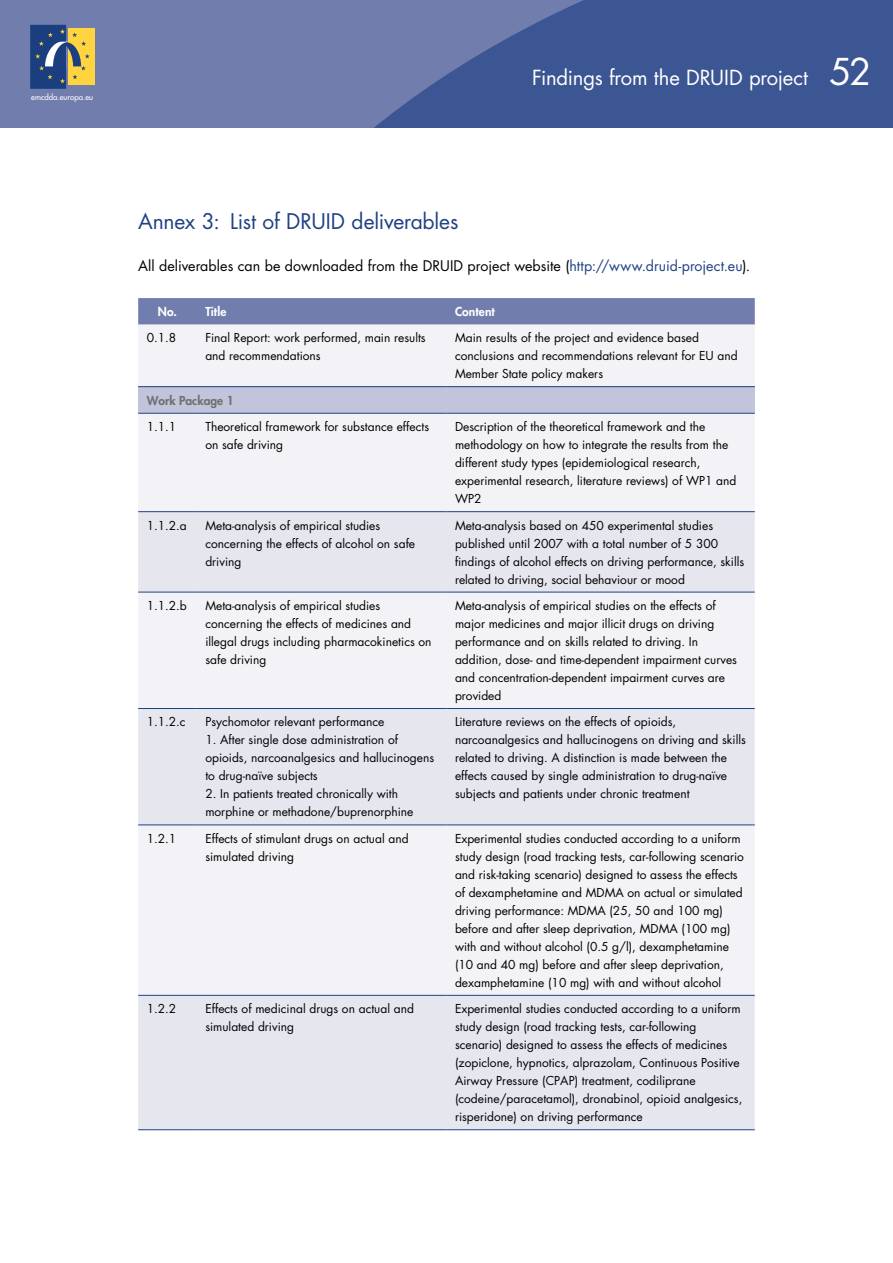
<style>
.page{position:relative;width:893px;height:1263px;background:#fff}
.page>*{position:absolute;margin:0;border:0;box-sizing:border-box;transform-origin:0 0}
._02-Titulo2{font:21px "Futura";letter-spacing:-.01em;color:#204184}
.t1{font:20.25px "Futura";letter-spacing:-.01em;color:#fff}
._04-Texto_general{font:14.25px "Futura";letter-spacing:.005em;color:#000}
._12-Texto_tabla{font:12px/18px "Futura";color:#000}
._11-Cabecera_tabla{font:800 12px "Futura";letter-spacing:.01em;color:#fff}
._12-Texto_tabla-2{font:800 12px "Futura";color:#6f6f6f}
.t2{font:7.8px "Futura";color:#fff}
.s1{font-size:36px}
.s2{color:#204184}
</style>
<div class="page">
<div style="left:0;top:0;width:893px;height:128px;background:#717dad"></div>
<svg style="left:61px;top:0;width:832px;height:128px;fill:#3c5593"></svg>
<div style="left:68px;top:29px;width:26px;height:56px;background:#ffd43f"></div>
<svg style="left:30px;top:25px;width:60px;height:64px"></svg>
<svg style="left:138px;top:298px;width:617px;height:27px;background:#747fae"></svg>
<div style="left:139px;top:325px;width:615px;height:186px;background:#f3f3f7"></div>
<div style="left:138px;top:387px;width:617px;height:26px;background:#c1c4da"></div>
<svg style="left:138px;top:512px;width:617px;height:617px;fill:#e6e6ef"></svg>
<hr style="left:138px;top:386px;width:59px;height:1px;background:#204184">
<hr style="left:197px;top:386px;width:249px;height:1px;background:#204184">
<hr style="left:446px;top:386px;width:309px;height:1px;background:#204184">
<hr style="left:138px;top:413px;width:59px;height:1px;background:#204184">
<hr style="left:197px;top:413px;width:249px;height:1px;background:#204184">
<hr style="left:446px;top:413px;width:309px;height:1px;background:#204184">
<hr style="left:138px;top:511px;width:59px;height:1px;background:#204184">
<hr style="left:197px;top:511px;width:249px;height:1px;background:#204184">
<hr style="left:446px;top:511px;width:309px;height:1px;background:#204184">
<hr style="left:138px;top:592px;width:59px;height:1px;background:#204184">
<hr style="left:197px;top:592px;width:249px;height:1px;background:#204184">
<hr style="left:446px;top:592px;width:309px;height:1px;background:#204184">
<hr style="left:138px;top:708px;width:59px;height:1px;background:#204184">
<hr style="left:197px;top:708px;width:249px;height:1px;background:#204184">
<hr style="left:446px;top:708px;width:309px;height:1px;background:#204184">
<hr style="left:138px;top:824px;width:59px;height:1px;background:#204184">
<hr style="left:197px;top:824px;width:249px;height:1px;background:#204184">
<hr style="left:446px;top:824px;width:309px;height:1px;background:#204184">
<hr style="left:138px;top:995px;width:59px;height:1px;background:#204184">
<hr style="left:197px;top:995px;width:249px;height:1px;background:#204184">
<hr style="left:446px;top:995px;width:309px;height:1px;background:#204184">
<hr style="left:138px;top:1129px;width:59px;height:1px;background:#204184">
<hr style="left:197px;top:1129px;width:249px;height:1px;background:#204184">
<hr style="left:446px;top:1129px;width:309px;height:1px;background:#204184">
<p class="t2" style="left:31px;top:92px;width:63px">emcdda.europa.eu</p>
<h2 class="t1" style="left:532px;top:64px;width:341px">Findings from the DRUID project <span class="s1">52</span></h2>
<p class="_02-Titulo2" style="left:138px;top:207px;width:322px">Annex 3: List of DRUID deliverables</p>
<p class="_04-Texto_general" style="left:138px;top:256px;width:614px">All deliverables can be downloaded from the DRUID project website (<span class="s2">http://www.druid-project.eu</span>).</p>
<p class="_11-Cabecera_tabla" style="left:158px;top:304px;width:21px">No.</p>
<p class="_11-Cabecera_tabla" style="left:205px;top:304px;width:23px">Title</p>
<p class="_11-Cabecera_tabla" style="left:455px;top:304px;width:41px">Content</p>
<p class="_12-Texto_tabla" style="left:147px;top:329px;width:31px">0.1.8</p>
<p class="_12-Texto_tabla" style="left:205px;top:329px;width:222px">Final Report: work performed, main results and recommendations</p>
<p class="_12-Texto_tabla" style="left:455px;top:329px;width:284px">Main results of the project and evidence based conclusions and recommendations relevant for EU and<br>Member State policy makers</p>
<p class="_12-Texto_tabla-2" style="left:147px;top:392px;width:88px">Work Package 1</p>
<p class="_12-Texto_tabla" style="left:147px;top:418px;width:31px">1.1.1</p>
<p class="_12-Texto_tabla" style="left:205px;top:418px;width:225px">Theoretical framework for substance effects on safe driving</p>
<p class="_12-Texto_tabla" style="left:455px;top:418px;width:283px">Description of the theoretical framework and the methodology on how to integrate the results from the different study types (epidemiological research, experimental research, literature reviews) of WP1 and WP2</p>
<p class="_12-Texto_tabla" style="left:147px;top:516px;width:42px">1.1.2.a</p>
<p class="_12-Texto_tabla" style="left:205px;top:516px;width:211px">Meta-analysis of empirical studies concerning the effects of alcohol on safe driving</p>
<p class="_12-Texto_tabla" style="left:455px;top:516px;width:291px">Meta-analysis based on 450 experimental studies published until 2007 with a total number of 5 300 findings of alcohol effects on driving performance, skills related to driving, social behaviour or mood</p>
<p class="_12-Texto_tabla" style="left:147px;top:596px;width:42px">1.1.2.b</p>
<p class="_12-Texto_tabla" style="left:205px;top:596px;width:228px">Meta-analysis of empirical studies concerning the effects of medicines and illegal drugs including pharmacokinetics on safe driving</p>
<p class="_12-Texto_tabla" style="left:455px;top:596px;width:284px">Meta-analysis of empirical studies on the effects of major medicines and major illicit drugs on driving performance and on skills related to driving. In addition, dose- and time-dependent impairment curves and concentration-dependent impairment curves are provided</p>
<p class="_12-Texto_tabla" style="left:147px;top:713px;width:40px">1.1.2.c</p>
<p class="_12-Texto_tabla" style="left:205px;top:713px;width:181px">Psychomotor relevant performance</p>
<p class="_12-Texto_tabla" style="left:205px;top:731px;width:230px">1. After single dose administration of opioids, narcoanalgesics and hallucinogens to drug-naïve subjects</p>
<p class="_12-Texto_tabla" style="left:205px;top:785px;width:210px">2. In patients treated chronically with morphine or methadone/buprenorphine</p>
<p class="_12-Texto_tabla" style="left:455px;top:713px;width:292px">Literature reviews on the effects of opioids, narcoanalgesics and hallucinogens on driving and skills related to driving. A distinction is made between the effects caused by single administration to drug-naïve subjects and patients under chronic treatment</p>
<p class="_12-Texto_tabla" style="left:147px;top:829px;width:31px">1.2.1</p>
<p class="_12-Texto_tabla" style="left:205px;top:829px;width:205px">Effects of stimulant drugs on actual and simulated driving</p>
<p class="_12-Texto_tabla" style="left:455px;top:829px;width:291px">Experimental studies conducted according to a uniform study design (road tracking tests, car-following scenario and risk-taking scenario) designed to assess the effects of dexamphetamine and MDMA on actual or simulated driving performance: MDMA (25, 50 and 100 mg) before and after sleep deprivation, MDMA (100 mg) with and without alcohol (0.5 g/l), dexamphetamine (10 and 40 mg) before and after sleep deprivation, dexamphetamine (10 mg) with and without alcohol</p>
<p class="_12-Texto_tabla" style="left:147px;top:1000px;width:31px">1.2.2</p>
<p class="_12-Texto_tabla" style="left:205px;top:1000px;width:210px">Effects of medicinal drugs on actual and simulated driving</p>
<p class="_12-Texto_tabla" style="left:455px;top:1000px;width:289px">Experimental studies conducted according to a uniform study design (road tracking tests, car-following scenario) designed to assess the effects of medicines (zopiclone, hypnotics, alprazolam, Continuous Positive Airway Pressure (CPAP) treatment, codiliprane (codeine/paracetamol), dronabinol, opioid analgesics, risperidone) on driving performance</p>
</div>
